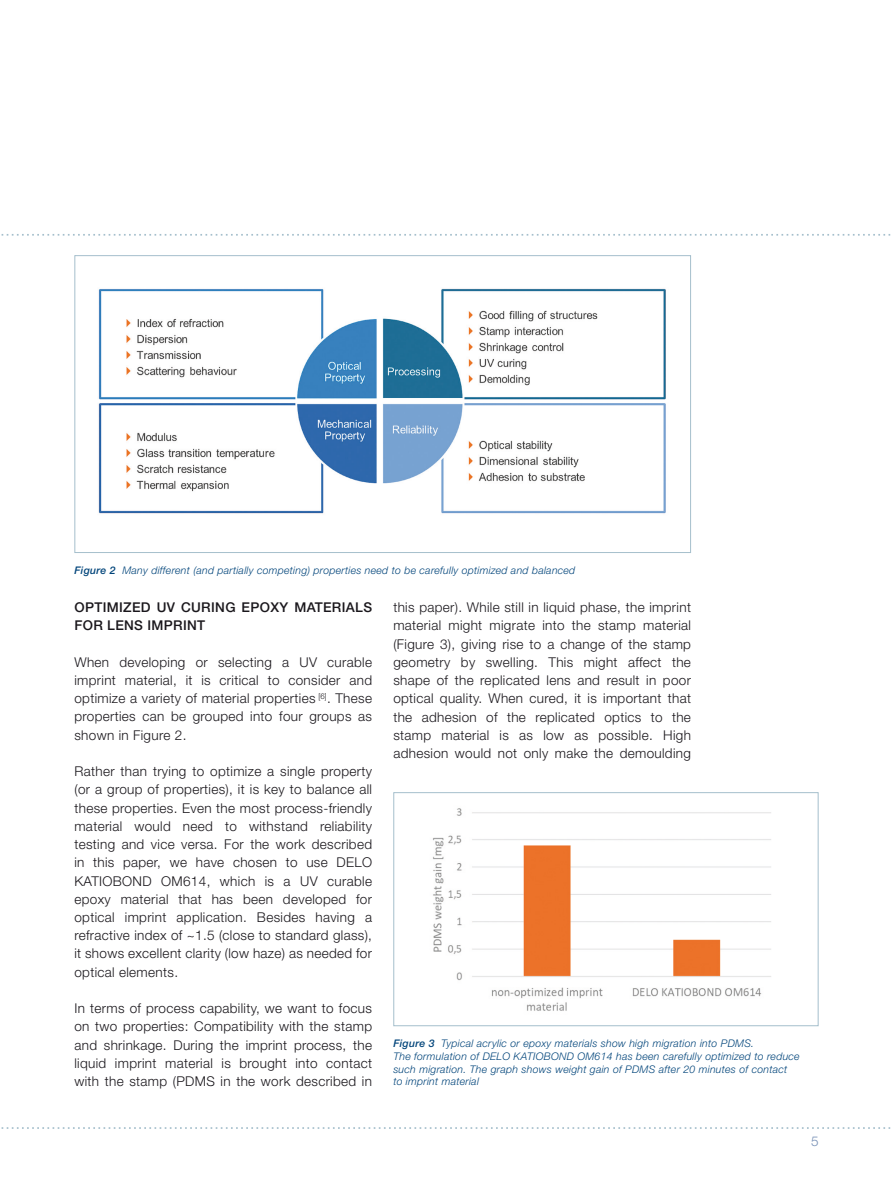
<style>
.page{position:relative;width:893px;height:1191px;background:#fff}
.page>*{position:absolute;margin:0;border:0;box-sizing:border-box;transform-origin:0 0}
.t1{font:300 13.5px/18.3px "Helvetica Neue LT";letter-spacing:.025em;color:#1a171c;text-align:justify}
.t2{font:500 13.5px "Helvetica Neue LT";letter-spacing:.025em;color:#1a171c}
.t3{font:300 13.5px "Helvetica Neue LT";color:#7790b6}
.t4{font:italic 300 10.5px/12.8px "Helvetica Neue LT";letter-spacing:.025em;color:#00447a}
.s1{font-weight:500}
</style>
<div class="page">
<svg style="left:1px;top:234px;width:890px;height:2px"></svg>
<svg style="left:1px;top:1127px;width:890px;height:1px"></svg>
<img style="left:98px;top:288px;width:568px;height:226px">
<img style="left:433px;top:808px;width:338px;height:203px">
<div style="left:393px;top:792px;width:426px;height:234px;border:1px solid #a5bfcc"></div>
<p class="t4" style="left:74px;top:564px;width:502px"><span class="s1">Figure 2</span> Many different (and partially competing) properties need to be carefully optimized and balanced</p>
<p class="t2" style="left:74px;top:599px;width:20px">OPTIMIZED</p>
<p class="t2" style="left:157px;top:599px;width:95px">UV CURING EPO</p>
<p class="t2" style="left:270px;top:599px;width:34px">XY MATE</p>
<p class="t2" style="left:332px;top:599px;width:19px">RIALS</p>
<p class="t2" style="left:74px;top:617px;width:83px">FOR LENSIMP</p>
<p class="t2" style="left:173px;top:617px;width:30px">RINT</p>
<p class="t1" style="left:74px;top:652px;width:299px">When developing or selecting a UV curable imprint material, it is critical to consider and optimize a variety of material properties <sup>[6]</sup>. These properties can be grouped into four groups as shown in Figure 2.</p>
<p class="t1" style="left:74px;top:762px;width:299px">Rather than trying to optimize a single property (or a group of properties), it is key to balance all these properties. Even the most process-friendly material would need to withstand reliability testing and vice versa. For the work described in this paper, we have chosen to use DELO KATIOBOND OM614, which is a UV curable epoxy material that has been developed for optical imprint application. Besides having a refractive index of ~1.5 (close to standard glass), it shows excellent clarity (low haze) as needed for optical elements.</p>
<p class="t1" style="left:74px;top:999px;width:299px">In terms of process capability, we want to focus on two properties: Compatibility with the stamp and shrinkage. During the imprint process, the liquid imprint material is brought into contact with the stamp (PDMS in the work described in</p>
<p class="t1" style="left:393px;top:598px;width:299px">this paper). While still in liquid phase, the imprint material might migrate into the stamp material (Figure 3), giving rise to a change of the stamp geometry by swelling. This might affect the shape of the replicated lens and result in poor optical quality. When cured, it is important that the adhesion of the replicated optics to the stamp material is as low as possible. High adhesion would not only make the demoulding</p>
<p class="t4" style="left:393px;top:1037px;width:408px"><span class="s1">Figure 3</span> Typical acrylic or epoxy materials show high migration into PDMS.<br>The formulation of DELO KATIOBOND OM614 has been carefully optimized to reduce such migration. The graph shows weight gain of PDMS after 20 minutes of contact<br>to imprint material</p>
<p class="t3" style="left:811px;top:1132px;width:9px">5</p>
</div>
